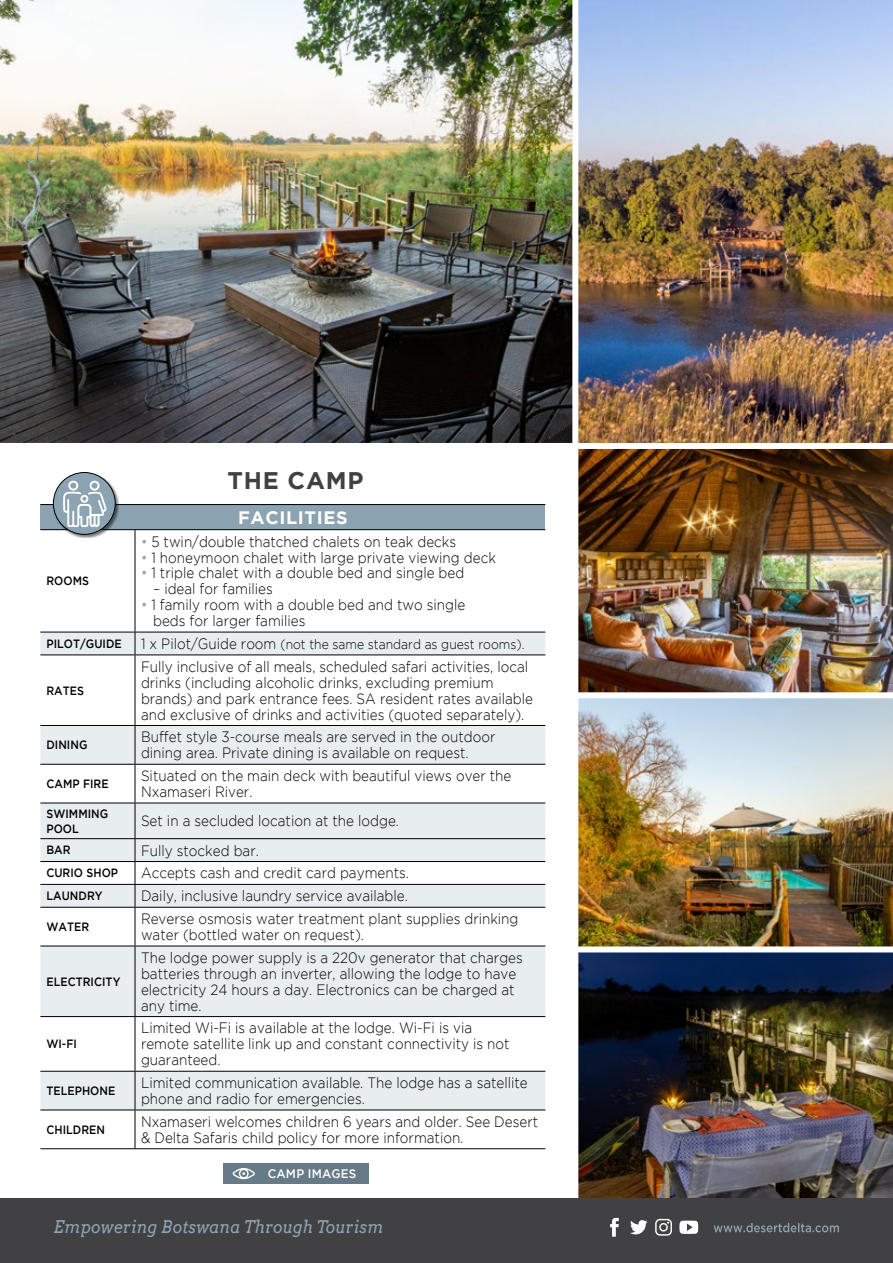
<style>
.page{position:relative;width:893px;height:1263px;background:#fff}
.page>*{position:absolute;margin:0;border:0;box-sizing:border-box;transform-origin:0 0}
.t1{font:700 24px "Gotham";letter-spacing:.035em;color:#414042}
.t2{font:700 18px "Gotham";letter-spacing:.035em;color:#fff}
.t3{font:italic 17.4px "Arvo";letter-spacing:.01em;color:#8ca3b1;scale:.9 1}
.t4{font:300 15px/15.9px "Gotham";color:#000;scale:.9 1}
.t5{font:300 13.5px "Gotham";color:#000;scale:.9 1}
.t6{font:500 12.3px "Gotham";letter-spacing:.015em;color:#fff;scale:.95 1}
.t7{font:500 12px/15px "Gotham";letter-spacing:.005em;color:#000;scale:.9 1}
.s1{color:#8ca3b1}
.s2{font-size:15px}
</style>
<div class="page">
<img style="left:0;top:0;width:572px;height:443px">
<img style="left:578px;top:0;width:315px;height:443px">
<div style="left:40px;top:504px;width:505px;height:26px;background:#8ca3b1"></div>
<svg style="left:40px;top:633px;width:505px;height:476px;fill:#e8edef"></svg>
<hr style="left:40px;top:504px;width:95px;height:1px;background:#000">
<hr style="left:135px;top:504px;width:410px;height:1px;background:#000">
<hr style="left:40px;top:529px;width:95px;height:1px;background:#000">
<hr style="left:135px;top:529px;width:410px;height:1px;background:#000">
<hr style="left:135px;top:530px;width:1px;height:102px;background:#000">
<hr style="left:40px;top:632px;width:95px;height:1px;background:#000">
<hr style="left:135px;top:632px;width:410px;height:1px;background:#000">
<svg style="left:135px;top:632px;width:1px;height:22px"></svg>
<hr style="left:40px;top:654px;width:95px;height:1px;background:#000">
<hr style="left:135px;top:654px;width:410px;height:1px;background:#000">
<hr style="left:135px;top:655px;width:1px;height:70px;background:#000">
<hr style="left:40px;top:725px;width:95px;height:1px;background:#000">
<hr style="left:135px;top:725px;width:410px;height:1px;background:#000">
<hr style="left:135px;top:726px;width:1px;height:38px;background:#000">
<hr style="left:40px;top:764px;width:95px;height:1px;background:#000">
<hr style="left:135px;top:764px;width:410px;height:1px;background:#000">
<hr style="left:135px;top:765px;width:1px;height:38px;background:#000">
<hr style="left:40px;top:803px;width:95px;height:1px;background:#000">
<hr style="left:135px;top:803px;width:410px;height:1px;background:#000">
<hr style="left:135px;top:803px;width:1px;height:35px;background:#000">
<hr style="left:40px;top:838px;width:95px;height:1px;background:#000">
<hr style="left:135px;top:838px;width:410px;height:1px;background:#000">
<hr style="left:40px;top:861px;width:95px;height:1px;background:#000">
<hr style="left:135px;top:861px;width:410px;height:1px;background:#000">
<hr style="left:40px;top:884px;width:95px;height:1px;background:#000">
<hr style="left:135px;top:884px;width:410px;height:1px;background:#000">
<svg style="left:135px;top:839px;width:1px;height:68px"></svg>
<hr style="left:40px;top:907px;width:95px;height:1px;background:#000">
<hr style="left:135px;top:907px;width:410px;height:1px;background:#000">
<hr style="left:135px;top:908px;width:1px;height:38px;background:#000">
<hr style="left:40px;top:946px;width:95px;height:1px;background:#000">
<hr style="left:135px;top:946px;width:410px;height:1px;background:#000">
<hr style="left:135px;top:946px;width:1px;height:70px;background:#000">
<hr style="left:40px;top:1016px;width:95px;height:1px;background:#000">
<hr style="left:135px;top:1016px;width:410px;height:1px;background:#000">
<hr style="left:135px;top:1017px;width:1px;height:54px;background:#000">
<hr style="left:40px;top:1071px;width:95px;height:1px;background:#000">
<hr style="left:135px;top:1071px;width:410px;height:1px;background:#000">
<hr style="left:135px;top:1071px;width:1px;height:38px;background:#000">
<hr style="left:40px;top:1109px;width:95px;height:1px;background:#000">
<hr style="left:135px;top:1109px;width:410px;height:1px;background:#000">
<hr style="left:135px;top:1110px;width:1px;height:38px;background:#000">
<hr style="left:40px;top:1148px;width:95px;height:1px;background:#000">
<hr style="left:135px;top:1148px;width:410px;height:1px;background:#000">
<img style="left:578px;top:449px;width:315px;height:243px">
<img style="left:578px;top:698px;width:315px;height:248px">
<img style="left:578px;top:952px;width:315px;height:246px">
<div style="left:53px;top:472px;width:66px;height:66px;background:#000;opacity:.5"></div>
<div style="left:53px;top:472px;width:62px;height:62px;background:#8ca3b1;border-radius:50%"></div>
<div style="left:53px;top:472px;width:62px;height:63px;border:1px solid #000;border-radius:50%"></div>
<svg style="left:63px;top:481px;width:44px;height:46px"></svg>
<div style="left:0;top:1198px;width:893px;height:65px;background:#414042"></div>
<svg style="left:714px;top:1223px;width:125px;height:9px"></svg>
<svg style="left:610px;top:1218px;width:9px;height:19px"></svg>
<svg style="left:630px;top:1220px;width:17px;height:15px"></svg>
<svg style="left:655px;top:1219px;width:17px;height:16px"></svg>
<svg style="left:679px;top:1220px;width:19px;height:14px"></svg>
<div style="left:223px;top:1163px;width:146px;height:21px;background:#667a87"></div>
<svg style="left:233px;top:1168px;width:22px;height:11px"></svg>
<h1 class="t1" style="left:228px;top:466px;width:137px">THE CAMP</h1>
<p class="t7" style="left:46px;top:573px;width:49px">ROOMS</p>
<p class="t2" style="left:238px;top:507px;width:111px">FACILITIES</p>
<p class="t4" style="left:141px;top:533px;width:352px"><span class="s1">•</span> 5 twin/double thatched chalets on teak decks</p>
<p class="t4" style="left:141px;top:549px;width:396px"><span class="s1">•</span> 1 honeymoon chalet with large private viewing deck</p>
<p class="t4" style="left:141px;top:565px;width:361px"><span class="s1">•</span> 1 triple chalet with a double bed and single bed</p>
<p class="t4" style="left:153px;top:581px;width:134px">– ideal for families</p>
<p class="t4" style="left:153px;top:597px;width:348px;text-indent:-12px"><span class="s1">•</span> 1 family room with a double bed and two single beds for larger families</p>
<p class="t7" style="left:46px;top:636px;width:85px">PILOT/GUIDE</p>
<p class="t5" style="left:141px;top:637px;width:428px"><span class="s2">1 x Pilot/Guide room</span> (not the same standard as guest rooms).</p>
<p class="t7" style="left:46px;top:682px;width:43px">RATES</p>
<p class="t4" style="left:141px;top:658px;width:437px">Fully inclusive of all meals, scheduled safari activities, local drinks (including alcoholic drinks, excluding premium brands) and park entrance fees. SA resident rates available and exclusive of drinks and activities (quoted separately).</p>
<p class="t7" style="left:46px;top:737px;width:47px">DINING</p>
<p class="t4" style="left:141px;top:729px;width:395px">Buffet style 3-course meals are served in the outdoor dining area. Private dining is available on request.</p>
<p class="t7" style="left:46px;top:776px;width:71px">CAMP FIRE</p>
<p class="t4" style="left:141px;top:768px;width:413px">Situated on the main deck with beautiful views over the<br>Nxamaseri River.</p>
<p class="t7" style="left:46px;top:806px;width:70px">SWIMMING<br>POOL</p>
<p class="t4" style="left:141px;top:813px;width:288px">Set in a secluded location at the lodge.</p>
<p class="t7" style="left:46px;top:842px;width:28px">BAR</p>
<p class="t4" style="left:141px;top:842px;width:132px">Fully stocked bar.</p>
<p class="t7" style="left:46px;top:865px;width:81px">CURIO SHOP</p>
<p class="t4" style="left:141px;top:865px;width:299px">Accepts cash and credit card payments.</p>
<p class="t7" style="left:46px;top:888px;width:64px">LAUNDRY</p>
<p class="t4" style="left:141px;top:888px;width:298px">Daily, inclusive laundry service available.</p>
<p class="t7" style="left:46px;top:919px;width:49px">WATER</p>
<p class="t4" style="left:141px;top:911px;width:421px">Reverse osmosis water treatment plant supplies drinking water (bottled water on request).</p>
<p class="t7" style="left:46px;top:974px;width:84px">ELECTRICITY</p>
<p class="t4" style="left:141px;top:949px;width:426px">The lodge power supply is a 220v generator that charges batteries through an inverter, allowing the lodge to have electricity 24 hours a day. Electronics can be charged at any time.</p>
<p class="t7" style="left:46px;top:1036px;width:36px">WI-FI</p>
<p class="t4" style="left:141px;top:1020px;width:411px">Limited Wi-Fi is available at the lodge. Wi-Fi is via remote satellite link up and constant connectivity is not guaranteed.</p>
<p class="t7" style="left:46px;top:1083px;width:78px">TELEPHONE</p>
<p class="t4" style="left:141px;top:1075px;width:431px">Limited communication available. The lodge has a satellite phone and radio for emergencies.</p>
<p class="t7" style="left:46px;top:1122px;width:67px">CHILDREN</p>
<p class="t4" style="left:141px;top:1113px;width:443px">Nxamaseri welcomes children 6 years and older. See Desert &amp; Delta Safaris child policy for more information.</p>
<p class="t6" style="left:268px;top:1166px;width:95px">CAMP IMAGES</p>
<p class="t3" style="left:54px;top:1215px;width:368px">Empowering Botswana Through Tourism</p>
</div>
